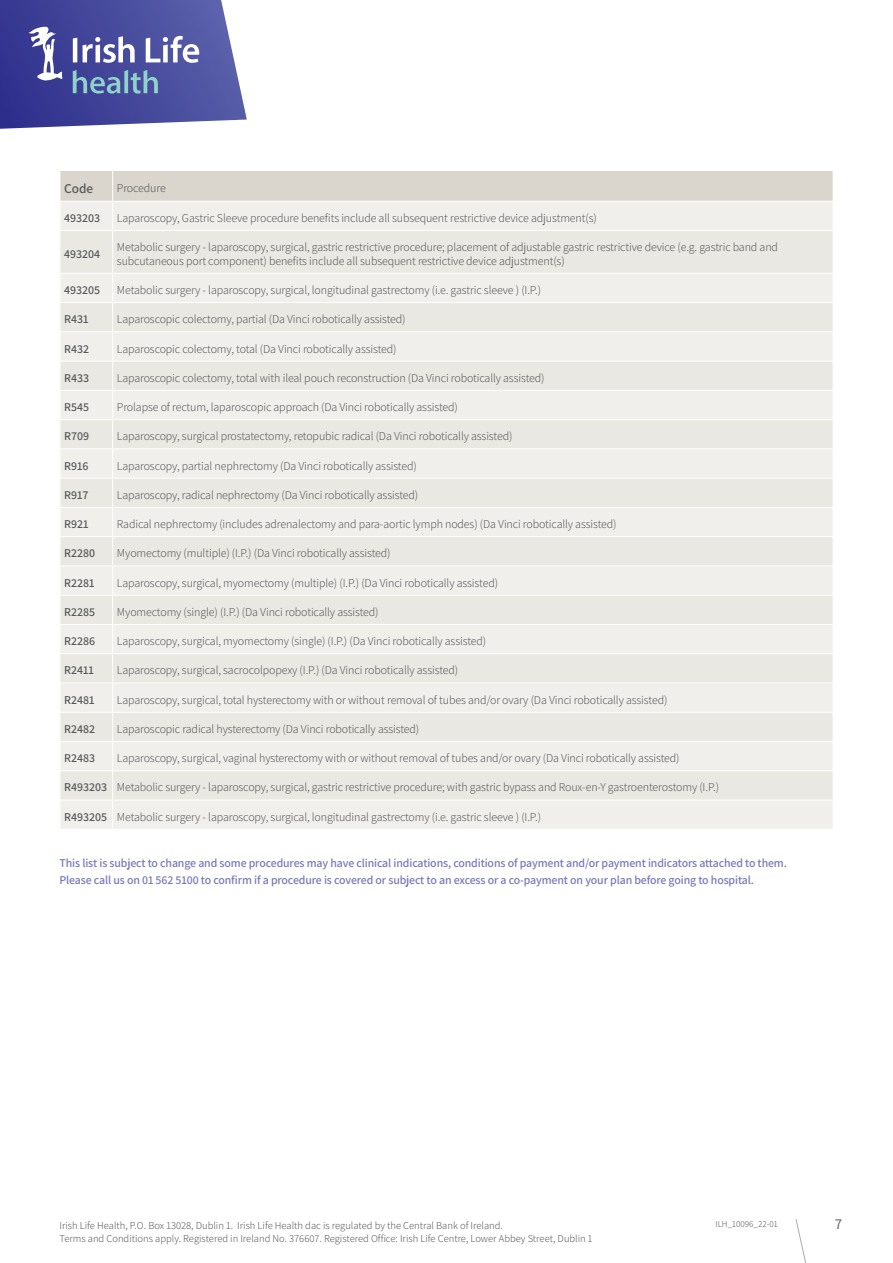
<style>
.page{position:relative;width:893px;height:1263px;background:#fff}
.page>*{position:absolute;margin:0;border:0;box-sizing:border-box;transform-origin:0 0}
.t1{font:15px "Assistant";color:#58595b}
.t2{font:600 13.5px "Assistant";color:#58595b}
.t3{font:300 12px/13.5px "Assistant";letter-spacing:-.01em;color:#58595b}
.t4{font:600 12px/16.5px "Assistant";letter-spacing:-.01em;color:#7778b9}
.t5{font:600 12px "Assistant";color:#58595b}
.t6{font:300 10.5px "Assistant";color:#58595b}
.t7{font:300 9px "Assistant";color:#58595b}
.s1{font-weight:600}
</style>
<div class="page">
<div style="left:61px;top:801px;width:772px;height:28px;background:#f1efec"></div>
<svg style="left:61px;top:231px;width:772px;height:569px;background:#edebe6"></svg>
<svg style="left:60px;top:171px;width:773px;height:59px;background:#e5e1dc"></svg>
<hr style="left:112px;top:231px;width:1px;height:42px;background:#fff">
<svg style="left:60px;top:274px;width:1px;height:554px"></svg>
<svg style="left:112px;top:274px;width:1px;height:555px"></svg>
<hr style="left:60px;top:273px;width:53px;height:1px;background:#fff">
<hr style="left:113px;top:273px;width:720px;height:1px;background:#fff">
<hr style="left:60px;top:302px;width:53px;height:1px;background:#fff">
<hr style="left:113px;top:302px;width:720px;height:1px;background:#fff">
<hr style="left:60px;top:331px;width:53px;height:1px;background:#fff">
<hr style="left:113px;top:331px;width:720px;height:1px;background:#fff">
<hr style="left:60px;top:361px;width:53px;height:1px;background:#fff">
<hr style="left:113px;top:361px;width:720px;height:1px;background:#fff">
<hr style="left:60px;top:390px;width:53px;height:1px;background:#fff">
<hr style="left:113px;top:390px;width:720px;height:1px;background:#fff">
<hr style="left:60px;top:419px;width:53px;height:1px;background:#fff">
<hr style="left:113px;top:419px;width:720px;height:1px;background:#fff">
<hr style="left:60px;top:448px;width:53px;height:1px;background:#fff">
<hr style="left:113px;top:448px;width:720px;height:1px;background:#fff">
<hr style="left:60px;top:478px;width:53px;height:1px;background:#fff">
<hr style="left:113px;top:478px;width:720px;height:1px;background:#fff">
<hr style="left:60px;top:507px;width:53px;height:1px;background:#fff">
<hr style="left:113px;top:507px;width:720px;height:1px;background:#fff">
<hr style="left:60px;top:536px;width:53px;height:1px;background:#fff">
<hr style="left:113px;top:536px;width:720px;height:1px;background:#fff">
<hr style="left:60px;top:565px;width:53px;height:1px;background:#fff">
<hr style="left:113px;top:565px;width:720px;height:1px;background:#fff">
<hr style="left:60px;top:595px;width:53px;height:1px;background:#fff">
<hr style="left:113px;top:595px;width:720px;height:1px;background:#fff">
<hr style="left:60px;top:624px;width:53px;height:1px;background:#fff">
<hr style="left:113px;top:624px;width:720px;height:1px;background:#fff">
<hr style="left:60px;top:653px;width:53px;height:1px;background:#fff">
<hr style="left:113px;top:653px;width:720px;height:1px;background:#fff">
<hr style="left:60px;top:683px;width:53px;height:1px;background:#fff">
<hr style="left:113px;top:683px;width:720px;height:1px;background:#fff">
<hr style="left:60px;top:712px;width:53px;height:1px;background:#fff">
<hr style="left:113px;top:712px;width:720px;height:1px;background:#fff">
<hr style="left:60px;top:741px;width:53px;height:1px;background:#fff">
<hr style="left:113px;top:741px;width:720px;height:1px;background:#fff">
<hr style="left:60px;top:770px;width:53px;height:1px;background:#fff">
<hr style="left:113px;top:770px;width:720px;height:1px;background:#fff">
<hr style="left:60px;top:800px;width:53px;height:1px;background:#fff">
<hr style="left:60px;top:171px;width:1px;height:30px;background:#fff">
<hr style="left:112px;top:171px;width:1px;height:30px;background:#fff">
<hr style="left:60px;top:201px;width:53px;height:1px;background:#fff">
<hr style="left:113px;top:201px;width:720px;height:1px;background:#fff">
<svg style="left:0;top:0;width:247px;height:129px;background:#6166aa"></svg>
<svg style="left:795px;top:1219px;width:11px;height:44px"></svg>
<p class="t2" style="left:64px;top:179px;width:31px">Code</p>
<p class="t3" style="left:117px;top:181px;width:50px">Procedure</p>
<p class="t5" style="left:64px;top:210px;width:38px">493203</p>
<p class="t3" style="left:117px;top:211px;width:481px">Laparoscopy, Gastric Sleeve procedure benefits include all subsequent restrictive device adjustment(s)</p>
<p class="t5" style="left:64px;top:246px;width:38px">493204</p>
<p class="t3" style="left:117px;top:240px;width:663px">Metabolic surgery - laparoscopy, surgical, gastric restrictive procedure; placement of adjustable gastric restrictive device (e.g. gastric band and subcutaneous port component) benefits include all subsequent restrictive device adjustment(s)</p>
<p class="t5" style="left:64px;top:282px;width:38px">493205</p>
<p class="t3" style="left:117px;top:283px;width:426px">Metabolic surgery - laparoscopy, surgical, longitudinal gastrectomy (i.e. gastric sleeve ) (I.P.)</p>
<p class="t5" style="left:64px;top:311px;width:26px">R431</p>
<p class="t3" style="left:117px;top:312px;width:290px">Laparoscopic colectomy, partial (Da Vinci robotically assisted)</p>
<p class="t5" style="left:64px;top:340px;width:26px">R432</p>
<p class="t3" style="left:117px;top:341px;width:281px">Laparoscopic colectomy, total (Da Vinci robotically assisted)</p>
<p class="t5" style="left:64px;top:370px;width:26px">R433</p>
<p class="t3" style="left:117px;top:370px;width:429px">Laparoscopic colectomy, total with ileal pouch reconstruction (Da Vinci robotically assisted)</p>
<p class="t5" style="left:64px;top:399px;width:26px">R545</p>
<p class="t3" style="left:117px;top:400px;width:342px">Prolapse of rectum, laparoscopic approach (Da Vinci robotically assisted)</p>
<p class="t5" style="left:64px;top:428px;width:26px">R709</p>
<p class="t3" style="left:117px;top:429px;width:397px">Laparoscopy, surgical prostatectomy, retopubic radical (Da Vinci robotically assisted)</p>
<p class="t5" style="left:64px;top:457px;width:26px">R916</p>
<p class="t3" style="left:117px;top:458px;width:301px">Laparoscopy, partial nephrectomy (Da Vinci robotically assisted)</p>
<p class="t5" style="left:64px;top:487px;width:26px">R917</p>
<p class="t3" style="left:117px;top:487px;width:303px">Laparoscopy, radical nephrectomy (Da Vinci robotically assisted)</p>
<p class="t5" style="left:64px;top:516px;width:26px">R921</p>
<p class="t3" style="left:117px;top:517px;width:501px">Radical nephrectomy (includes adrenalectomy and para-aortic lymph nodes) (Da Vinci robotically assisted)</p>
<p class="t5" style="left:64px;top:545px;width:32px">R2280</p>
<p class="t3" style="left:117px;top:546px;width:275px">Myomectomy (multiple) (I.P.) (Da Vinci robotically assisted)</p>
<p class="t5" style="left:64px;top:574px;width:32px">R2281</p>
<p class="t3" style="left:117px;top:575px;width:383px">Laparoscopy, surgical, myomectomy (multiple) (I.P.) (Da Vinci robotically assisted)</p>
<p class="t5" style="left:64px;top:604px;width:32px">R2285</p>
<p class="t3" style="left:117px;top:604px;width:263px">Myomectomy (single) (I.P.) (Da Vinci robotically assisted)</p>
<p class="t5" style="left:64px;top:633px;width:32px">R2286</p>
<p class="t3" style="left:117px;top:634px;width:371px">Laparoscopy, surgical, myomectomy (single) (I.P.) (Da Vinci robotically assisted)</p>
<p class="t5" style="left:64px;top:662px;width:31px">R2411</p>
<p class="t3" style="left:117px;top:663px;width:343px">Laparoscopy, surgical, sacrocolpopexy (I.P.) (Da Vinci robotically assisted)</p>
<p class="t5" style="left:64px;top:691px;width:32px">R2481</p>
<p class="t3" style="left:117px;top:692px;width:552px">Laparoscopy, surgical, total hysterectomy with or without removal of tubes and/or ovary (Da Vinci robotically assisted)</p>
<p class="t5" style="left:64px;top:721px;width:32px">R2482</p>
<p class="t3" style="left:117px;top:721px;width:304px">Laparoscopic radical hysterectomy (Da Vinci robotically assisted)</p>
<p class="t5" style="left:64px;top:750px;width:32px">R2483</p>
<p class="t3" style="left:117px;top:751px;width:564px">Laparoscopy, surgical, vaginal hysterectomy with or without removal of tubes and/or ovary (Da Vinci robotically assisted)</p>
<p class="t3" style="left:64px;top:780px;width:656px"><span class="s1">R493203</span> Metabolic surgery - laparoscopy, surgical, gastric restrictive procedure; with gastric bypass and Roux-en-Y gastroenterostomy (I.P.)</p>
<p class="t3" style="left:64px;top:809px;width:478px"><span class="s1">R493205</span> Metabolic surgery - laparoscopy, surgical, longitudinal gastrectomy (i.e. gastric sleeve ) (I.P.)</p>
<p class="t4" style="left:60px;top:854px;width:729px">This list is subject to change and some procedures may have clinical indications, conditions of payment and/or payment indicators attached to them.<br>Please call us on 01 562 5100 to confirm if a procedure is covered or subject to an excess or a co-payment on your plan before going to hospital.</p>
<p class="t6" style="left:60px;top:1218px;width:445px">Irish Life Health, P.O. Box 13028, Dublin 1. Irish Life Health dac is regulated by the Central Bank of Ireland.</p>
<p class="t7" style="left:715px;top:1218px;width:64px">ILH_10096_22-01</p>
<p class="t6" style="left:60px;top:1231px;width:535px">Terms and Conditions apply. Registered in Ireland No. 376607. Registered Office: Irish Life Centre, Lower Abbey Street, Dublin 1</p>
<p class="t1" style="left:835px;top:1214px;width:9px">7</p>
</div>
